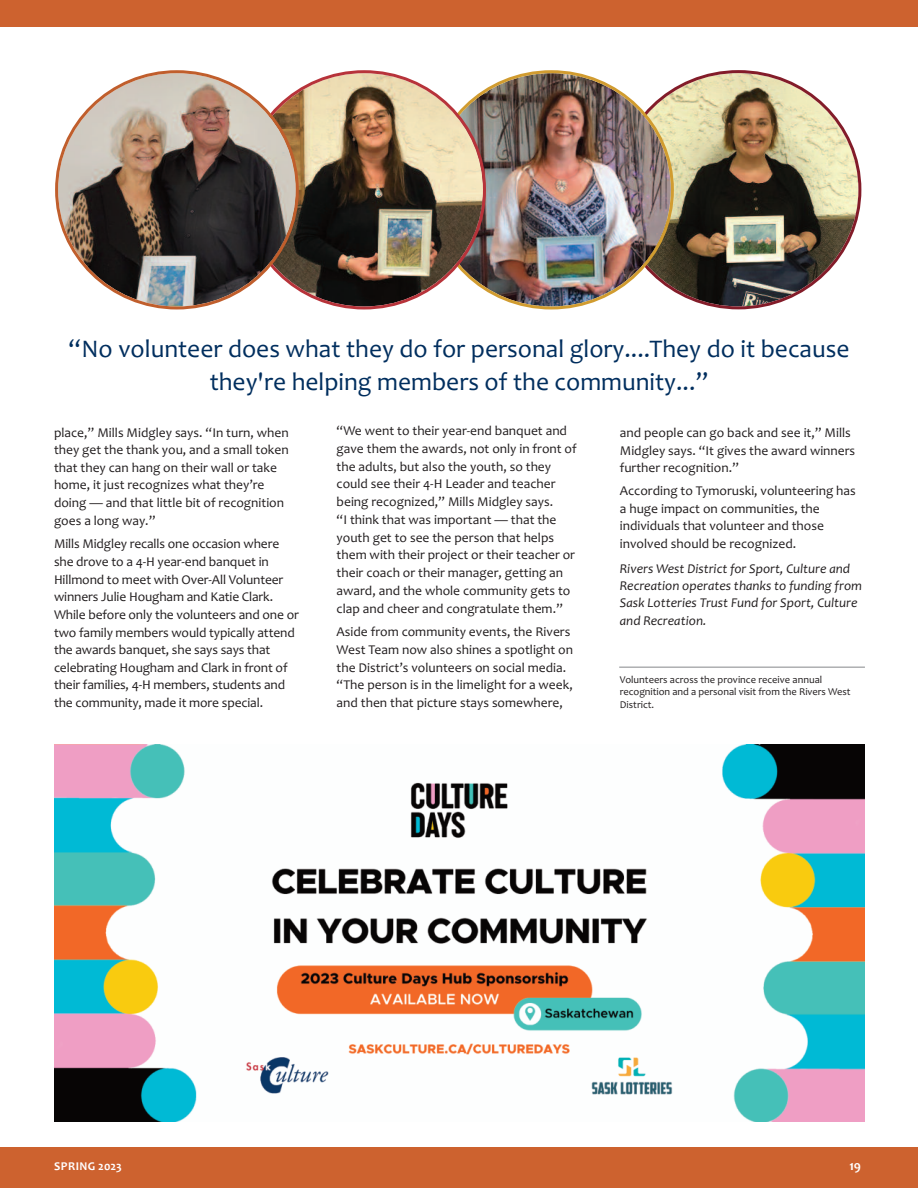
<style>
.page{position:relative;width:918px;height:1188px;background:#fff}
.page>*{position:absolute;margin:0;border:0;box-sizing:border-box;transform-origin:0 0}
.t1{font:25.5px/32.4px "Candara";color:#002e5e;text-align:center}
.t2{font:13.5px/17.7px "Candara";color:#231f20}
.t3{font:italic 13.5px/17.4px "Candara";color:#231f20}
.t4{font:700 13.5px "Candara";color:#fff}
.t5{font:700 12px "Candara";letter-spacing:.04em;color:#fff}
.t6{font:10.5px/12.6px "Candara";color:#231f20}
</style>
<div class="page">
<img style="left:674px;top:70px;width:187px;height:239px">
<img style="left:486px;top:70px;width:188px;height:239px">
<img style="left:299px;top:70px;width:187px;height:239px">
<div style="left:0;top:1147px;width:918px;height:41px;background:#cd622f"></div>
<div style="left:0;top:0;width:918px;height:27px;background:#cd622f"></div>
<img style="left:55px;top:70px;width:244px;height:240px">
<hr style="left:619px;top:667px;width:246px;height:1px;background:#939598">
<img style="left:55px;top:744px;width:809px;height:377px">
<h1 class="t1" style="left:69px;top:332px;width:782px">“No volunteer does what they do for personal glory....They do it because they're helping members of the community...”</h1>
<p class="t2" style="left:337px;top:422px;width:242px">“We went to their year-end banquet and gave them the awards, not only in front of the adults, but also the youth, so they could see their 4-H leader and teacher being recognized,” mills midgley says.<br>“I think that was important — that the youth get to see the person that helps them with their project or their teacher or their coach or their manager, getting an award, and the whole community gets to clap and cheer and congratulate them.”</p>
<p class="t2" style="left:337px;top:623px;width:238px">Aside from community events, the Rivers West Team now also shines a spotlight on the District’s volunteers on social media. “The person is in the limelight for a week, and then that picture stays somewhere,</p>
<p class="t2" style="left:54px;top:423px;width:236px">place,” mills midgley says. “In turn, when they get the thank you, and a small token that they can hang on their wall or take home, it just recognizes what they’re doing — and that little bit of recognition goes a long way.”</p>
<p class="t2" style="left:54px;top:535px;width:246px">mills midgley recalls one occasion where she drove to a 4-H year-end banquet in Hillmond to meet with over-All Volunteer winners Julie Hougham and Katie Clark.<br>While before only the volunteers and one or two family members would typically attend the awards banquet, she says says that celebrating Hougham and Clark in front of their families, 4-H members, students and the community, made it more special.</p>
<p class="t2" style="left:620px;top:424px;width:237px">and people can go back and see it,” mills midgley says. “It gives the award winners further recognition.”</p>
<p class="t2" style="left:620px;top:482px;width:237px">According to Tymoruski, volunteering has a huge impact on communities, the individuals that volunteer and those involved should be recognized.</p>
<p class="t3" style="left:620px;top:559px;width:244px">Rivers West District for Sport, Culture and Recreation operates thanks to funding from Sask Lotteries Trust Fund for Sport, Culture and Recreation.</p>
<p class="t6" style="left:620px;top:673px;width:232px">Volunteers across the province receive annual recognition and a personal visit from the Rivers West<br>District.</p>
<p class="t5" style="left:54px;top:1159px;width:69px">SprInG 2023</p>
<p class="t4" style="left:849px;top:1158px;width:13px">19</p>
</div>
